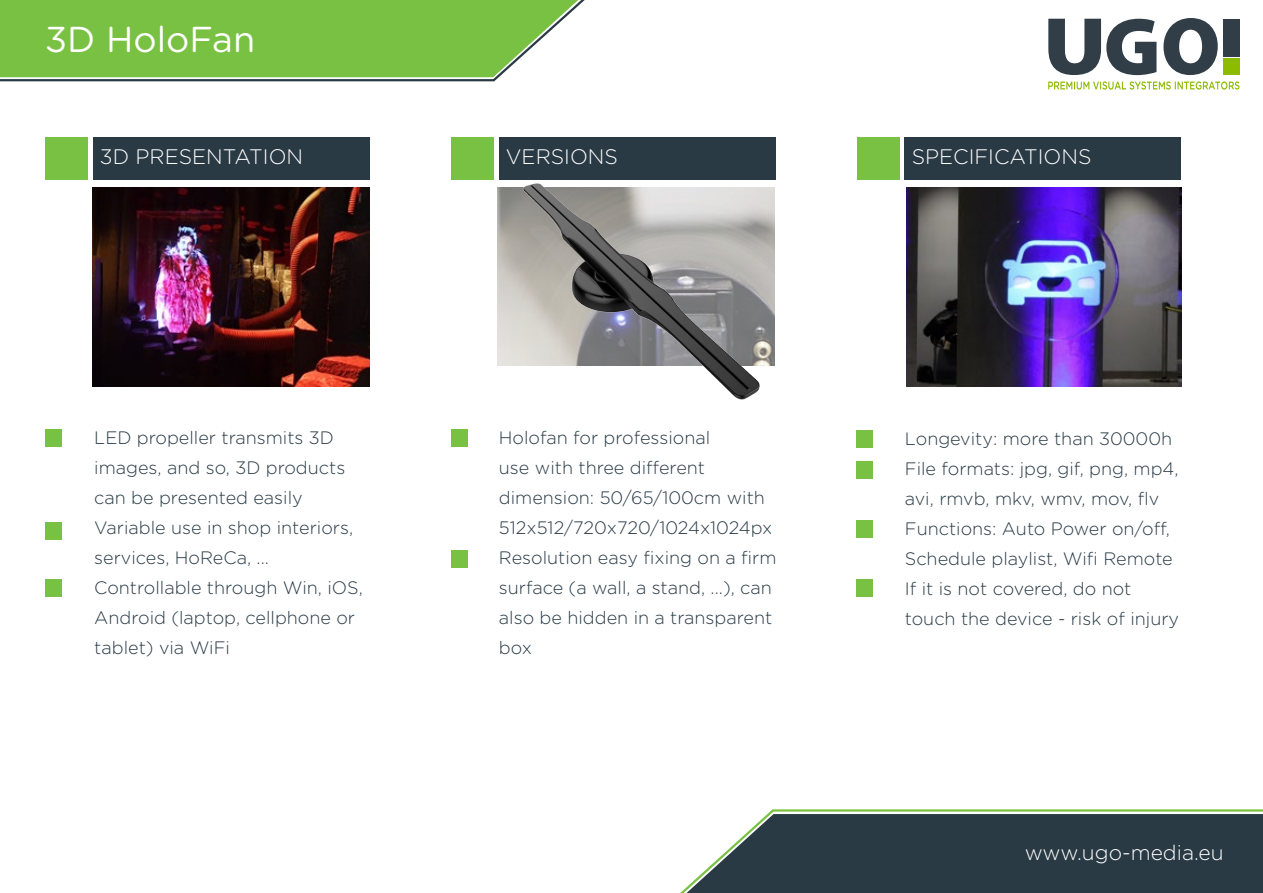
<style>
.page{position:relative;width:1263px;height:893px;background:#fff}
.page>*{position:absolute;margin:0;border:0;box-sizing:border-box;transform-origin:0 0}
.t1{font:36px "Gotham Rounded";color:#fff}
.t2{font:300 21px "Gotham Rounded";color:#fff}
.t3{font:300 18px/30px "Gotham Rounded";color:#293a45}
</style>
<div class="page">
<div style="left:905px;top:137px;width:276px;height:43px;background:#293a45"></div>
<div style="left:857px;top:137px;width:42px;height:43px;background:#79c142"></div>
<div style="left:93px;top:137px;width:276px;height:43px;background:#293a45"></div>
<svg style="left:0;top:0;width:585px;height:82px;background:#85c356"></svg>
<svg style="left:680px;top:809px;width:583px;height:84px;background:#43545a"></svg>
<svg style="left:1048px;top:81px;width:191px;height:9px"></svg>
<div style="left:1223px;top:59px;width:16px;height:16px;background:#8dbb00"></div>
<svg style="left:1048px;top:18px;width:170px;height:57px"></svg>
<div style="left:1223px;top:19px;width:16px;height:38px;background:#313e48"></div>
<div style="left:45px;top:137px;width:43px;height:43px;background:#79c142"></div>
<img style="left:93px;top:188px;width:276px;height:198px">
<div style="left:45px;top:429px;width:16px;height:17px;background:#79c142"></div>
<div style="left:45px;top:522px;width:16px;height:17px;background:#79c142"></div>
<div style="left:451px;top:429px;width:16px;height:17px;background:#79c142"></div>
<div style="left:451px;top:551px;width:16px;height:17px;background:#79c142"></div>
<div style="left:857px;top:431px;width:16px;height:17px;background:#79c142"></div>
<div style="left:45px;top:579px;width:16px;height:17px;background:#79c142"></div>
<div style="left:857px;top:461px;width:16px;height:17px;background:#79c142"></div>
<div style="left:499px;top:137px;width:276px;height:43px;background:#293a45"></div>
<div style="left:451px;top:137px;width:42px;height:43px;background:#79c142"></div>
<div style="left:857px;top:579px;width:16px;height:17px;background:#79c142"></div>
<div style="left:857px;top:520px;width:16px;height:17px;background:#79c142"></div>
<img style="left:497px;top:183px;width:278px;height:217px">
<img style="left:906px;top:188px;width:275px;height:199px">
<p class="t1" style="left:45px;top:14px;width:212px">3D HoloFan</p>
<p class="t2" style="left:100px;top:143px;width:205px">3D PRESENTATION</p>
<p class="t2" style="left:912px;top:143px;width:181px">SPECIFICATIONS</p>
<p class="t2" style="left:506px;top:143px;width:114px">VERSIONS</p>
<p class="t3" style="left:94px;top:421px;width:253px">LED propeller transmits 3D images, and so, 3D products can be presented easily</p>
<p class="t3" style="left:94px;top:511px;width:260px">Variable use in shop interiors, services, HoReCa, ...</p>
<p class="t3" style="left:94px;top:571px;width:270px">Controllable through Win, iOS,<br>Android (laptop, cellphone or tablet) via WiFi</p>
<p class="t3" style="left:499px;top:421px;width:279px">Holofan for professional<br>use with three different dimension: 50/65/100cm with<br>512x512/720x720/1024x1024px<br>Resolution easy fixing on a firm surface (a wall, a stand, ...), can also be hidden in a transparent box</p>
<p class="t3" style="left:905px;top:423px;width:269px">Longevity: more than 30000h</p>
<p class="t3" style="left:905px;top:453px;width:275px">File formats: jpg, gif, png, mp4, avi, rmvb, mkv, wmv, mov, flv</p>
<p class="t3" style="left:905px;top:513px;width:269px">Functions: Auto Power on/off,<br>Schedule playlist, Wifi Remote</p>
<p class="t3" style="left:905px;top:573px;width:276px">If it is not covered, do not touch the device - risk of injury</p>
<p class="t2" style="left:1025px;top:838px;width:200px">www.ugo-media.eu</p>
</div>
